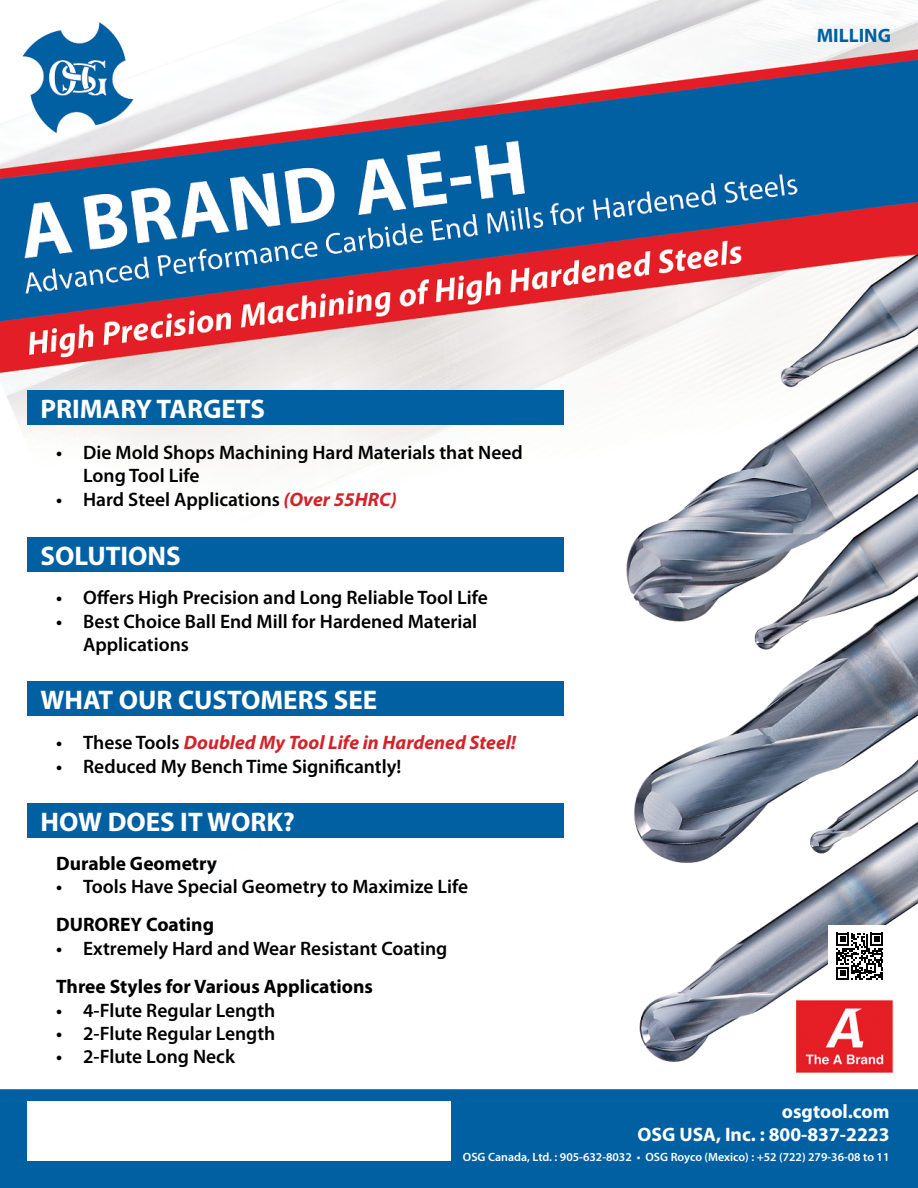
<style>
.page{position:relative;width:918px;height:1188px;background:#fff}
.page>*{position:absolute;margin:0;border:0;box-sizing:border-box;transform-origin:0 0}
.t1{font:700 27px "Myriad Pro";color:#fff}
.t2{font:600 19.5px/23.4px "Myriad Pro";color:#000}
.t3{font:700 19.5px "Myriad Pro";color:#000}
.t4{font:italic 700 19.5px "Myriad Pro";color:#d2232a}
.t5{font:700 19.5px/23.4px "Myriad Pro";color:#fff;text-align:right}
.t6{font:700 19.5px "Myriad Pro";color:#0060a2}
.t7{font:600 12px "Myriad Pro";color:#fff}
.s1{font-weight:700;font-style:italic;color:#d2232a}
.s2{font-weight:600;font-style:normal;color:#000}
</style>
<div class="page">
<img style="left:0;top:0;width:918px;height:1188px">
<div style="left:27px;top:390px;width:537px;height:35px;background:#0060a2"></div>
<div style="left:27px;top:538px;width:537px;height:34px;background:#0060a2"></div>
<div style="left:27px;top:681px;width:537px;height:35px;background:#0060a2"></div>
<div style="left:27px;top:803px;width:537px;height:35px;background:#0060a2"></div>
<div style="left:27px;top:1102px;width:423px;height:59px;background:#fff"></div>
<div style="left:828px;top:925px;width:63px;height:63px;background:#fff"></div>
<svg style="left:836px;top:933px;width:47px;height:47px"></svg>
<h1 class="t1" style="left:40px;top:391px;width:226px">PRIMARY TARGETS</h1>
<p class="t2" style="left:83px;top:440px;width:441px;text-indent:-27px">• Die Mold Shops Machining Hard Materials that Need<br>Long Tool Life</p>
<p class="t2" style="left:56px;top:487px;width:342px">• Hard Steel Applications <span class="s1">(Over 55HRC)</span></p>
<h1 class="t1" style="left:40px;top:538px;width:142px">SOLUTIONS</h1>
<p class="t2" style="left:56px;top:585px;width:433px">• Offers High Precision and Long Reliable Tool Life</p>
<p class="t2" style="left:83px;top:609px;width:396px;text-indent:-27px">• Best Choice Ball End Mill for Hardened Material<br>Applications</p>
<h1 class="t1" style="left:40px;top:682px;width:338px">WHAT OUR CUSTOMERS SEE</h1>
<p class="t4" style="left:56px;top:730px;width:462px"><span class="s2">• These Tools</span> Doubled My Tool Life in Hardened Steel!</p>
<p class="t2" style="left:56px;top:754px;width:347px">• Reduced My Bench Time Significantly!</p>
<h1 class="t1" style="left:40px;top:804px;width:256px">HOW DOES IT WORK?</h1>
<p class="t3" style="left:56px;top:850px;width:162px">Durable Geometry</p>
<p class="t2" style="left:56px;top:874px;width:413px">• Tools Have Special Geometry to Maximize Life</p>
<p class="t3" style="left:56px;top:912px;width:159px">DUROREY Coating</p>
<p class="t2" style="left:56px;top:936px;width:393px">• Extremely Hard and Wear Resistant Coating</p>
<p class="t3" style="left:56px;top:974px;width:318px">Three Styles for Various Applications</p>
<p class="t2" style="left:56px;top:998px;width:221px">• 4-Flute Regular Length</p>
<p class="t2" style="left:56px;top:1021px;width:221px">• 2-Flute Regular Length</p>
<p class="t2" style="left:56px;top:1045px;width:180px">• 2-Flute Long Neck</p>
<p class="t6" style="left:817px;top:22px;width:76px">MILLING</p>
<p class="t5" style="left:638px;top:1099px;width:253px">osgtool.com<br>OSG USA, Inc. : 800-837-2223</p>
<p class="t7" style="left:463px;top:1149px;width:428px">OSG Canada, Ltd. : 905-632-8032 • OSG Royco (Mexico) : +52 (722) 279-36-08 to 11</p>
</div>
